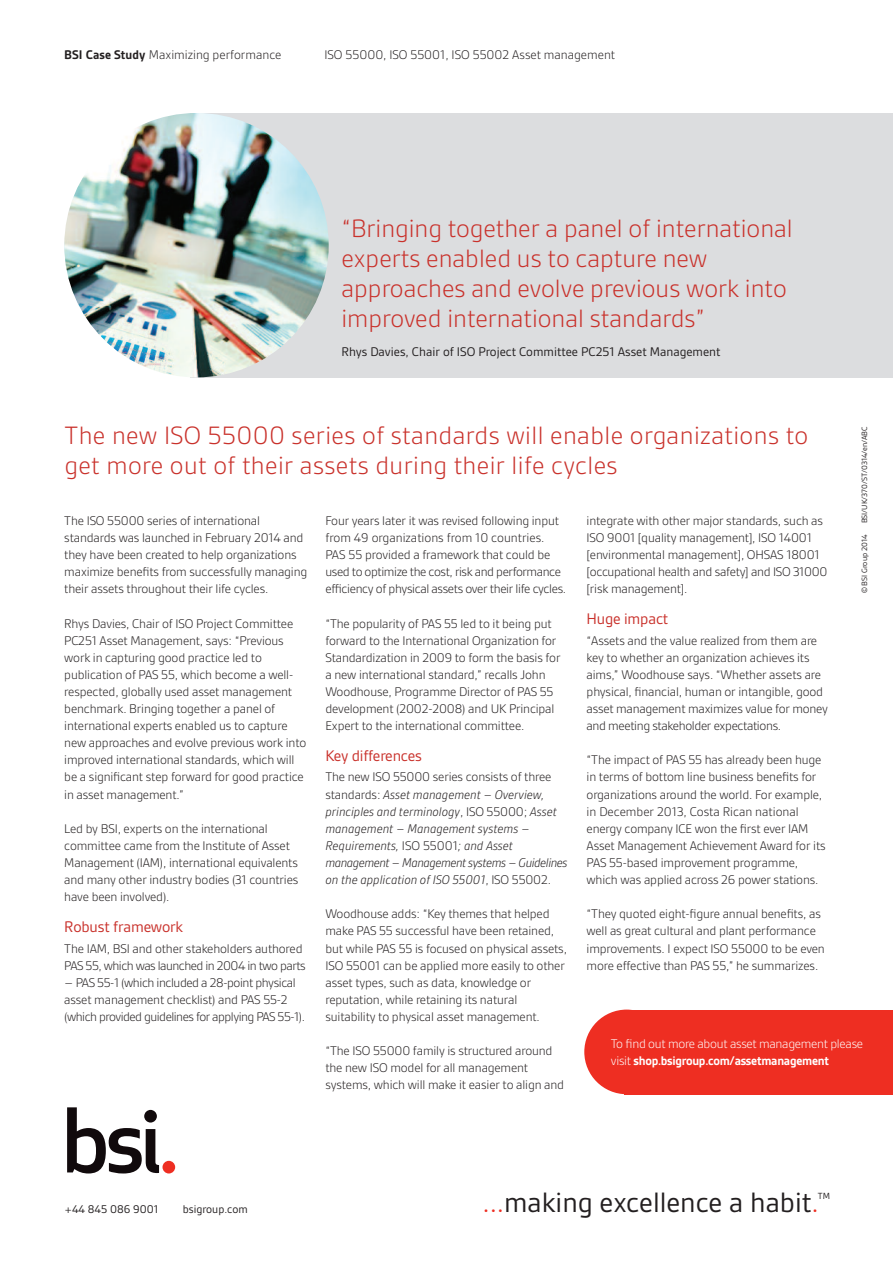
<style>
.page{position:relative;width:893px;height:1263px;background:#fff}
.page>*{position:absolute;margin:0;border:0;box-sizing:border-box;transform-origin:0 0}
.t1{font:30.15px "BSI Gesta";color:#231f20}
.t2{font:300 27px/30px "BSI Gesta";color:#c9312b}
.t3{font:16.5px "BSI Gesta";letter-spacing:-.01em;color:#c9312b}
.t4{font:300 13.5px/17.1px "BSI Gesta";letter-spacing:-.01em;color:#231f20}
.t5{font:italic 300 13.5px/17.1px "BSI Gesta";color:#231f20}
.t6{font:300 13.5px/17.1px "BSI Gesta";letter-spacing:-.03em;color:#231f20}
.t7{font:300 13.5px/16.5px "BSI Gesta";letter-spacing:-.02em;color:#fff}
.t8{font:13.5px "BSI Gesta";color:#231f20}
.t9{font:12px "BSI Gesta";color:#231f20}
.t10{font:9.6px "BSI Gesta";color:#231f20}
.t11{font:8.25px "BSI Gesta";color:#231f20}
.s1{font-weight:700}
.s2{font-style:normal}
.s3{color:#ee2e22}
</style>
<div class="page">
<div style="left:190px;top:113px;width:703px;height:264px;background:#dcdddf"></div>
<img style="left:64px;top:113px;width:265px;height:264px;border-radius:50%">
<div style="left:624px;top:1010px;width:269px;height:84px;background:#ee2e22"></div>
<div style="left:584px;top:1009px;width:85px;height:85px;background:#ee2e22;border-radius:50%"></div>
<svg style="left:67px;top:1107px;width:92px;height:66px"></svg>
<div style="left:162px;top:1161px;width:13px;height:12px;background:#ee2e22;border-radius:50%"></div>
<p class="t4" style="left:64px;top:47px;width:219px"><span class="s1">BSI Case Study</span> Maximizing performance</p>
<p class="t4" style="left:324px;top:47px;width:292px">ISO 55000, ISO 55001, ISO 55002 Asset management</p>
<h2 class="t2" style="left:341px;top:216px;width:453px">“Bringing together a panel of international experts enabled us to capture new approaches and evolve previous work into improved international standards”</h2>
<p class="t8" style="left:341px;top:347px;width:380px">Rhys Davies, Chair of ISO Project Committee PC251 Asset Management</p>
<h2 class="t2" style="left:65px;top:423px;width:745px">The new ISO 55000 series of standards will enable organizations to get more out of their assets during their life cycles</h2>
<p class="t4" style="left:64px;top:513px;width:244px">The ISO 55000 series of international standards was launched in February 2014 and they have been created to help organizations maximize benefits from successfully managing their assets throughout their life cycles.</p>
<p class="t4" style="left:64px;top:616px;width:244px">Rhys Davies, Chair of ISO Project Committee PC251 Asset Management, says: “Previous work in capturing good practice led to publication of PAS 55, which become a well&shy;respected, globally used asset management benchmark. Bringing together a panel of international experts enabled us to capture new approaches and evolve previous work into improved international standards, which will be a significant step forward for good practice in asset management.”</p>
<p class="t4" style="left:64px;top:821px;width:235px">Led by BSI, experts on the international committee came from the Institute of Asset Management (IAM), international equivalents and many other industry bodies (31 countries have been involved).</p>
<p class="t3" style="left:64px;top:921px;width:120px">Robust framework</p>
<p class="t6" style="left:64px;top:941px;width:243px">The IAM, BSI and other stakeholders authored<br>PAS 55, which was launched in 2004 in two parts</p>
<p class="t6" style="left:64px;top:975px;width:242px">– PAS 55-1 (which included a 28-point physical asset management checklist) and PAS 55-2 (which provided guidelines for applying PAS 55-1).</p>
<p class="t11" style="left:862px;top:523px;width:98px;rotate:-90deg">BSI/UK/370/ST/0314/en/ABC</p>
<p class="t4" style="left:325px;top:513px;width:242px">Four years later it was revised following input from 49 organizations from 10 countries.<br>PAS 55 provided a framework that could be used to optimize the cost, risk and performance efficiency of physical assets over their life cycles.</p>
<p class="t4" style="left:325px;top:616px;width:237px">“The popularity of PAS 55 led to it being put forward to the International Organization for Standardization in 2009 to form the basis for a new international standard,” recalls John Woodhouse, Programme Director of PAS 55 development (2002-2008) and UK Principal Expert to the international committee.</p>
<p class="t3" style="left:325px;top:750px;width:98px">Key differences</p>
<p class="t5" style="left:325px;top:770px;width:244px"><span class="s2">The new ISO 55000 series consists of three standards:</span> Asset management – Overview, principles and terminology<span class="s2">, ISO 55000;</span> Asset management – Management systems – Requirements, <span class="s2">ISO 55001</span>; and Asset management – Management systems – Guidelines on the application of ISO 55001<span class="s2">, ISO 55002.</span></p>
<p class="t4" style="left:325px;top:907px;width:243px">Woodhouse adds: “Key themes that helped make PAS 55 successful have been retained, but while PAS 55 is focused on physical assets, ISO 55001 can be applied more easily to other asset types, such as data, knowledge or reputation, while retaining its natural suitability to physical asset management.</p>
<p class="t4" style="left:325px;top:1043px;width:240px">“The ISO 55000 family is structured around the new ISO model for all management systems, which will make it easier to align and</p>
<p class="t4" style="left:587px;top:513px;width:242px">integrate with other major standards, such as ISO 9001 [quality management], ISO 14001 [environmental management], OHSAS 18001 [occupational health and safety] and ISO 31000 [risk management].</p>
<p class="t3" style="left:587px;top:613px;width:83px">Huge impact</p>
<p class="t4" style="left:587px;top:633px;width:243px">“Assets and the value realized from them are key to whether an organization achieves its aims,” Woodhouse says. “Whether assets are physical, financial, human or intangible, good asset management maximizes value for money and meeting stakeholder expectations.</p>
<p class="t4" style="left:587px;top:753px;width:241px">“The impact of PAS 55 has already been huge in terms of bottom line business benefits for organizations around the world. For example, in December 2013, Costa Rican national energy company ICE won the first ever IAM Asset Management Achievement Award for its PAS 55-based improvement programme, which was applied across 26 power stations.</p>
<p class="t4" style="left:587px;top:907px;width:240px">“They quoted eight-figure annual benefits, as well as great cultural and plant performance improvements. I expect ISO 55000 to be even more effective than PAS 55,” he summarizes.</p>
<p class="t11" style="left:862px;top:593px;width:60px;rotate:-90deg">© BSI Group 2014</p>
<p class="t7" style="left:611px;top:1037px;width:254px">To find out more about asset management please visit <span class="s1">shop.bsigroup.com/assetmanagement</span></p>
<p class="t9" style="left:64px;top:1205px;width:95px">+44 845 086 9001</p>
<p class="t9" style="left:183px;top:1205px;width:66px">bsigroup.com</p>
<h1 class="t1" style="left:482px;top:1193px;width:338px"><span class="s3">...</span>making excellence a habit<span class="s3">.</span></h1>
<p class="t10" style="left:818px;top:1193px;width:14px">TM</p>
</div>
